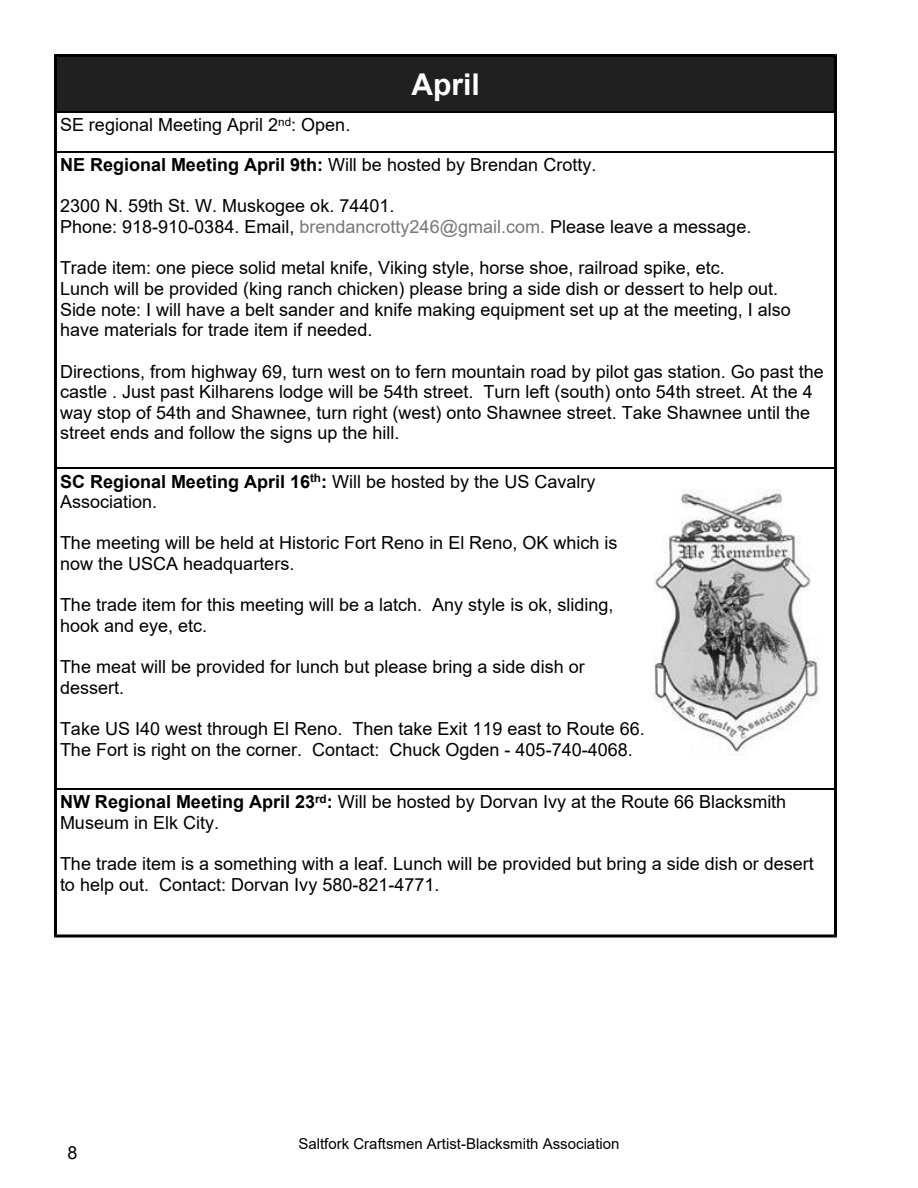
<style>
.page{position:relative;width:918px;height:1188px;background:#fff}
.page>*{position:absolute;margin:0;border:0;box-sizing:border-box;transform-origin:0 0}
.t1{font:700 30px "Arial";color:#fff}
.t2{font:18px/20.7px "Arial";color:#000}
.t3{font:15px "Arial";color:#000}
.s1{font-weight:700}
.s2{color:#777}
</style>
<div class="page">
<hr style="left:57px;top:151px;width:777px;height:1px;background:#000">
<hr style="left:57px;top:467px;width:777px;height:2px;background:#000">
<hr style="left:54px;top:111px;width:3px;height:41px;background:#000">
<hr style="left:54px;top:151px;width:3px;height:318px;background:#000">
<hr style="left:54px;top:467px;width:3px;height:323px;background:#000">
<svg style="left:54px;top:54px;width:783px;height:59px;background:#1d1d1d"></svg>
<hr style="left:834px;top:111px;width:3px;height:41px;background:#000">
<hr style="left:834px;top:151px;width:3px;height:318px;background:#000">
<hr style="left:834px;top:467px;width:3px;height:323px;background:#000">
<svg style="left:54px;top:788px;width:783px;height:150px"></svg>
<img style="left:654px;top:490px;width:166px;height:262px">
<h1 class="t1" style="left:411px;top:73px;width:70px">April</h1>
<p class="t2" style="left:60px;top:116px;width:292px">SE regional Meeting April 2<sup>nd</sup>: Open.</p>
<p class="t2" style="left:60px;top:156px;width:538px"><span class="s1">NE Regional Meeting April 9th:</span> Will be hosted by Brendan Crotty.</p>
<p class="t2" style="left:60px;top:197px;width:693px">2300 N. 59th St. W. Muskogee ok. 74401.<br>Phone: 918-910-0384. Email, <span class="s2">brendancrotty246@gmail.com.</span> Please leave a message.</p>
<p class="t2" style="left:60px;top:259px;width:732px">Trade item: one piece solid metal knife, Viking style, horse shoe, railroad spike, etc.<br>Lunch will be provided (king ranch chicken) please bring a side dish or dessert to help out.<br>Side note: I will have a belt sander and knife making equipment set up at the meeting, I also have materials for trade item if needed.</p>
<p class="t2" style="left:60px;top:363px;width:765px">Directions, from highway 69, turn west on to fern mountain road by pilot gas station. Go past the castle . Just past Kilharens lodge will be 54th street. Turn left (south) onto 54th street. At the 4 way stop of 54th and Shawnee, turn right (west) onto Shawnee street. Take Shawnee until the street ends and follow the signs up the hill.</p>
<p class="t2" style="left:60px;top:472px;width:537px"><span class="s1">SC Regional Meeting April 16</span><sup>th</sup><span class="s1">:</span> Will be hosted by the US Cavalry<br>Association.</p>
<p class="t2" style="left:60px;top:534px;width:559px">The meeting will be held at Historic Fort Reno in El Reno, OK which is now the USCA headquarters.</p>
<p class="t2" style="left:60px;top:596px;width:555px">The trade item for this meeting will be a latch. Any style is ok, sliding, hook and eye, etc.</p>
<p class="t2" style="left:60px;top:658px;width:526px">The meat will be provided for lunch but please bring a side dish or dessert.</p>
<p class="t2" style="left:60px;top:720px;width:586px">Take US I40 west through El Reno. Then take Exit 119 east to Route 66.<br>The Fort is right on the corner. Contact: Chuck Ogden - 405-740-4068.</p>
<p class="t2" style="left:60px;top:793px;width:728px"><span class="s1">NW Regional Meeting April 23</span><sup>rd</sup><span class="s1">:</span> Will be hosted by Dorvan Ivy at the Route 66 Blacksmith<br>Museum in Elk City.</p>
<p class="t2" style="left:60px;top:855px;width:755px">The trade item is a something with a leaf. Lunch will be provided but bring a side dish or desert to help out. Contact: Dorvan Ivy 580-821-4771.</p>
<p class="t2" style="left:68px;top:1144px;width:12px">8</p>
<p class="t3" style="left:298px;top:1138px;width:323px">Saltfork Craftsmen Artist-Blacksmith Association</p>
</div>
